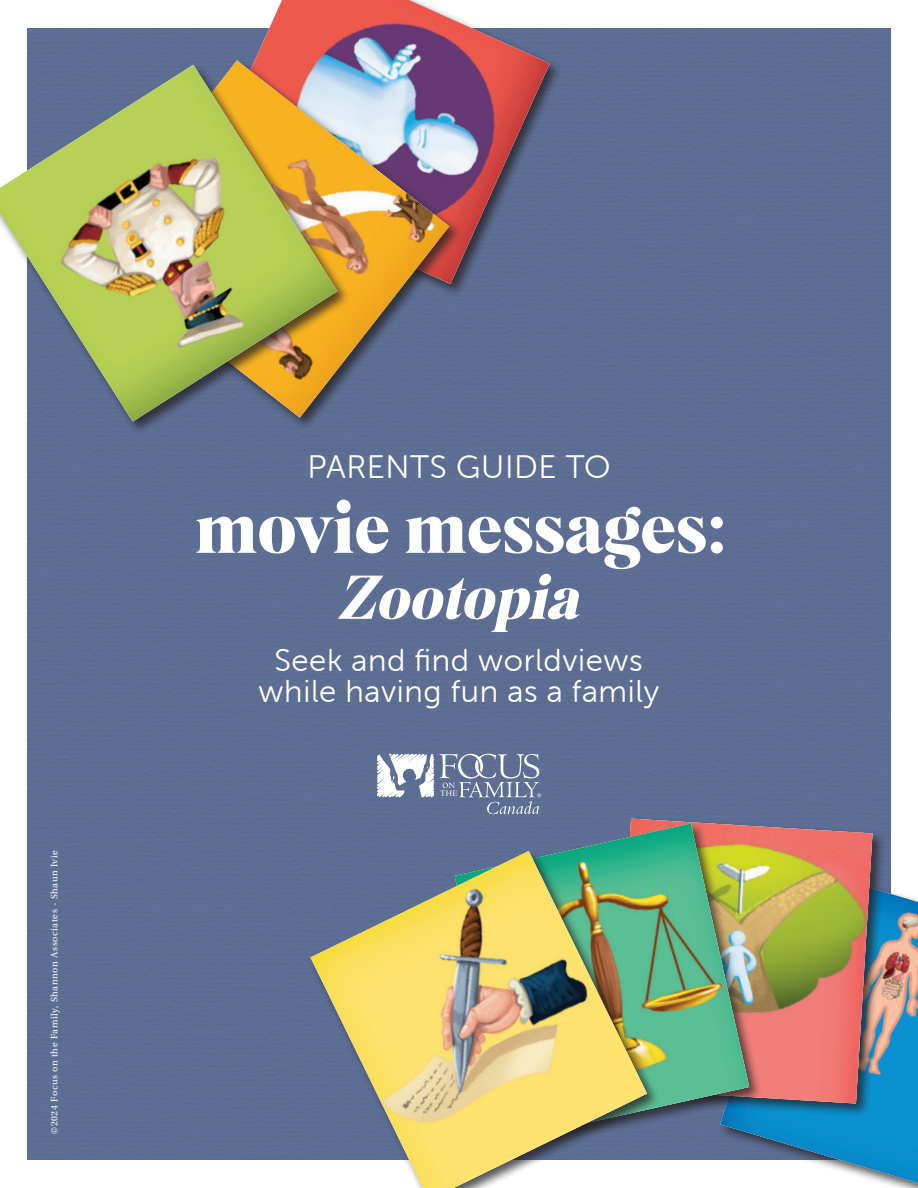
<style>
.page{position:relative;width:918px;height:1188px;background:#fff}
.page>*{position:absolute;margin:0;border:0;box-sizing:border-box;transform-origin:0 0}
.Small_Article_Titles{font:70.8px "Mogan";letter-spacing:-.01em;color:#fff}
.Small_Article_Titles-2{font:italic 60px "Mogan";color:#fff}
.Small_Article_Titles-3{font:32.4px "Museo Sans Rounded 300";letter-spacing:.02em;color:#fff}
._2_deck{font:31.5px/31.5px "Museo Sans Rounded 300";letter-spacing:.02em;color:#fff;text-align:center}
.t1{font:9.75px "Utopia Std";letter-spacing:.06em;color:#fff}
</style>
<div class="page">
<div style="left:27px;top:28px;width:864px;height:1132px;background:#5c6e93"></div>
<div style="left:202px;top:0;width:361px;height:297px;background:#231f20;opacity:.75"></div>
<img style="left:204px;top:0;width:346px;height:284px">
<div style="left:86px;top:59px;width:376px;height:372px;background:#231f20;opacity:.75"></div>
<img style="left:87px;top:60px;width:362px;height:358px">
<img style="left:720px;top:866px;width:198px;height:317px">
<div style="left:612px;top:816px;width:274px;height:301px;background:#231f20;opacity:.75"></div>
<img style="left:615px;top:819px;width:258px;height:285px">
<div style="left:452px;top:821px;width:311px;height:332px;background:#231f20;opacity:.75"></div>
<img style="left:455px;top:824px;width:294px;height:315px">
<div style="left:309px;top:849px;width:352px;height:339px;background:#231f20;opacity:.75"></div>
<img style="left:310px;top:851px;width:337px;height:337px">
<div style="left:0;top:63px;width:351px;height:372px;background:#231f20;opacity:.75"></div>
<img style="left:0;top:65px;width:338px;height:357px">
<img style="left:82px;top:270px;width:256px;height:152px">
<svg style="left:377px;top:753px;width:164px;height:61px"></svg>
<p class="t1" style="left:49px;top:1134px;width:285px;rotate:-90deg">©2024 Focus on the Family, Shannon Associates - Shaun Ivie</p>
<p class="Small_Article_Titles-3" style="left:308px;top:449px;width:304px">PARENTS GUIDE TO</p>
<p class="Small_Article_Titles" style="left:195px;top:480px;width:534px">movie messages:</p>
<p class="Small_Article_Titles-2" style="left:337px;top:557px;width:260px">Zootopia</p>
<p class="_2_deck" style="left:259px;top:644px;width:402px">Seek and find worldviews while having fun as a family</p>
</div>
